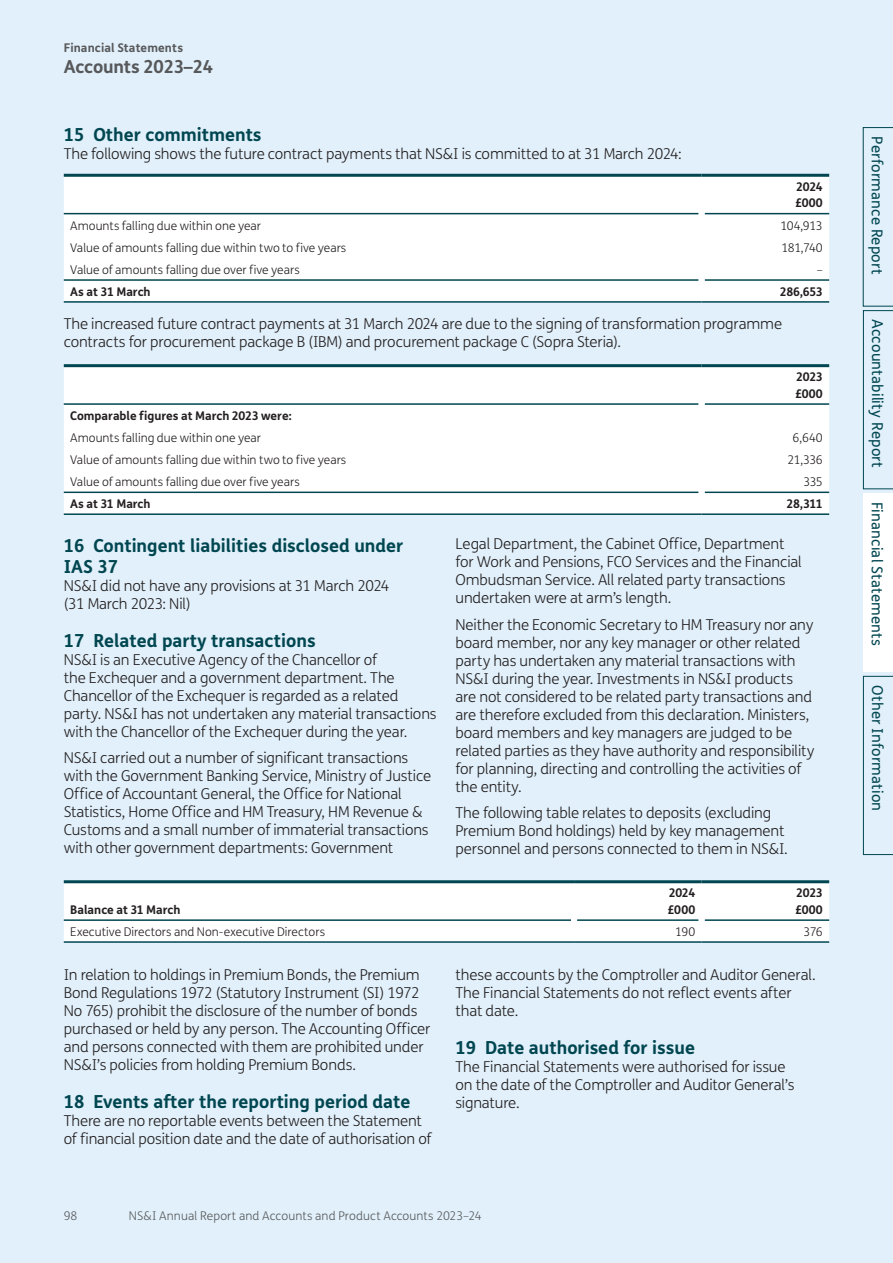
<style>
.page{position:relative;width:893px;height:1263px;background:#e1f0fa}
.page>*{position:absolute;margin:0;border:0;box-sizing:border-box;transform-origin:0 0}
.t1{font:700 18px/21px "NSI Everyday";color:#004650}
.t2{font:700 18px "NSI Everyday";letter-spacing:-.01em;color:#57585a}
.t3{font:300 15px/18px "NSI Everyday";letter-spacing:-.01em;color:#231f20}
.t4{font:15px "NSI Everyday";letter-spacing:.01em;color:#004650}
.t5{font:300 12px "NSI Everyday";color:#231f20}
.t6{font:700 12px/16.5px "NSI Everyday";letter-spacing:-.005em;color:#231f20}
.t7{font:300 12px "NSI Everyday";letter-spacing:.01em;color:#57585a}
.t8{font:700 12px "NSI Everyday";letter-spacing:.01em;color:#57585a}
</style>
<div class="page">
<svg style="left:863px;top:127px;width:30px;height:362px"></svg>
<div style="left:863px;top:493px;width:30px;height:179px;background:#fff"></div>
<svg style="left:863px;top:676px;width:30px;height:179px"></svg>
<div style="left:64px;top:177px;width:765px;height:124px;background:#fff"></div>
<hr style="left:64px;top:213px;width:635px;height:1px;background:#004650">
<hr style="left:705px;top:213px;width:124px;height:1px;background:#004650">
<hr style="left:64px;top:279px;width:635px;height:2px;background:#004650">
<hr style="left:705px;top:279px;width:124px;height:2px;background:#004650">
<div style="left:699px;top:177px;width:6px;height:37px;background:#fff"></div>
<div style="left:699px;top:214px;width:6px;height:22px;background:#fff"></div>
<div style="left:699px;top:236px;width:6px;height:22px;background:#fff"></div>
<div style="left:699px;top:258px;width:6px;height:22px;background:#fff"></div>
<div style="left:699px;top:280px;width:6px;height:21px;background:#fff"></div>
<hr style="left:64px;top:301px;width:638px;height:2px;background:#004650">
<hr style="left:702px;top:301px;width:127px;height:2px;background:#004650">
<hr style="left:64px;top:174px;width:638px;height:3px;background:#004650">
<hr style="left:702px;top:174px;width:127px;height:3px;background:#004650">
<div style="left:64px;top:367px;width:765px;height:146px;background:#fff"></div>
<hr style="left:64px;top:403px;width:635px;height:2px;background:#004650">
<hr style="left:705px;top:403px;width:124px;height:2px;background:#004650">
<hr style="left:64px;top:492px;width:635px;height:1px;background:#004650">
<hr style="left:705px;top:492px;width:124px;height:1px;background:#004650">
<div style="left:699px;top:367px;width:6px;height:37px;background:#fff"></div>
<div style="left:699px;top:404px;width:6px;height:23px;background:#fff"></div>
<div style="left:699px;top:427px;width:6px;height:22px;background:#fff"></div>
<div style="left:699px;top:449px;width:6px;height:21px;background:#fff"></div>
<div style="left:699px;top:470px;width:6px;height:22px;background:#fff"></div>
<div style="left:699px;top:492px;width:6px;height:21px;background:#fff"></div>
<hr style="left:64px;top:513px;width:638px;height:2px;background:#004650">
<hr style="left:702px;top:513px;width:127px;height:2px;background:#004650">
<hr style="left:64px;top:364px;width:638px;height:3px;background:#004650">
<hr style="left:702px;top:364px;width:127px;height:3px;background:#004650">
<div style="left:64px;top:883px;width:765px;height:58px;background:#fff"></div>
<hr style="left:64px;top:919px;width:507px;height:2px;background:#004650">
<hr style="left:577px;top:919px;width:122px;height:2px;background:#004650">
<hr style="left:705px;top:919px;width:124px;height:2px;background:#004650">
<div style="left:571px;top:883px;width:6px;height:37px;background:#fff"></div>
<div style="left:699px;top:883px;width:6px;height:37px;background:#fff"></div>
<div style="left:571px;top:920px;width:6px;height:21px;background:#fff"></div>
<div style="left:699px;top:920px;width:6px;height:21px;background:#fff"></div>
<hr style="left:64px;top:880px;width:510px;height:3px;background:#004650">
<hr style="left:574px;top:880px;width:128px;height:3px;background:#004650">
<hr style="left:702px;top:880px;width:127px;height:3px;background:#004650">
<hr style="left:64px;top:941px;width:510px;height:2px;background:#004650">
<hr style="left:574px;top:941px;width:128px;height:2px;background:#004650">
<hr style="left:702px;top:941px;width:127px;height:2px;background:#004650">
<p class="t8" style="left:64px;top:39px;width:121px">Financial Statements</p>
<p class="t2" style="left:64px;top:54px;width:151px">Accounts 2023–24</p>
<p class="t1" style="left:64px;top:124px;width:199px">15 Other commitments</p>
<p class="t3" style="left:64px;top:145px;width:619px">The following shows the future contract payments that NS&amp;I is committed to at 31 March 2024:</p>
<p class="t6" style="left:795px;top:178px;width:29px">2024 £000</p>
<p class="t5" style="left:70px;top:218px;width:192px">Amounts falling due within one year</p>
<p class="t5" style="left:780px;top:218px;width:44px">104,913</p>
<p class="t5" style="left:70px;top:240px;width:278px">Value of amounts falling due within two to five years</p>
<p class="t5" style="left:781px;top:240px;width:43px">181,740</p>
<p class="t5" style="left:70px;top:262px;width:231px">Value of amounts falling due over five years</p>
<p class="t5" style="left:817px;top:262px;width:7px">–</p>
<p class="t6" style="left:70px;top:283px;width:82px">As at 31 March</p>
<p class="t6" style="left:780px;top:283px;width:44px">286,653</p>
<p class="t3" style="left:64px;top:315px;width:720px">The increased future contract payments at 31 March 2024 are due to the signing of transformation programme contracts for procurement package B (IBM) and procurement package C (Sopra Steria).</p>
<p class="t6" style="left:795px;top:368px;width:29px">2023 £000</p>
<p class="t6" style="left:70px;top:407px;width:223px">Comparable figures at March 2023 were:</p>
<p class="t5" style="left:70px;top:431px;width:192px">Amounts falling due within one year</p>
<p class="t5" style="left:793px;top:431px;width:32px">6,640</p>
<p class="t5" style="left:70px;top:452px;width:278px">Value of amounts falling due within two to five years</p>
<p class="t5" style="left:787px;top:452px;width:37px">21,336</p>
<p class="t5" style="left:70px;top:474px;width:231px">Value of amounts falling due over five years</p>
<p class="t5" style="left:803px;top:474px;width:21px">335</p>
<p class="t6" style="left:70px;top:495px;width:82px">As at 31 March</p>
<p class="t6" style="left:786px;top:495px;width:38px">28,311</p>
<p class="t1" style="left:64px;top:534px;width:341px">16 Contingent liabilities disclosed under<br>IAS 37</p>
<p class="t3" style="left:64px;top:576px;width:327px">NS&amp;I did not have any provisions at 31 March 2024 (31 March 2023: Nil)</p>
<p class="t1" style="left:64px;top:629px;width:253px">17 Related party transactions</p>
<p class="t3" style="left:64px;top:650px;width:374px">NS&amp;I is an Executive Agency of the Chancellor of<br>the Exchequer and a government department. The Chancellor of the Exchequer is regarded as a related party. NS&amp;I has not undertaken any material transactions with the Chancellor of the Exchequer during the year.</p>
<p class="t3" style="left:64px;top:749px;width:369px">NS&amp;I carried out a number of significant transactions with the Government Banking Service, Ministry of Justice Office of Accountant General, the Office for National Statistics, Home Office and HM Treasury, HM Revenue &amp; Customs and a small number of immaterial transactions with other government departments: Government</p>
<p class="t3" style="left:455px;top:535px;width:348px">Legal Department, the Cabinet Office, Department for Work and Pensions, FCO Services and the Financial Ombudsman Service. All related party transactions undertaken were at arm’s length.</p>
<p class="t3" style="left:455px;top:615px;width:360px">Neither the Economic Secretary to HM Treasury nor any board member, nor any key manager or other related party has undertaken any material transactions with NS&amp;I during the year. Investments in NS&amp;I products are not considered to be related party transactions and are therefore excluded from this declaration. Ministers, board members and key managers are judged to be related parties as they have authority and responsibility for planning, directing and controlling the activities of the entity.</p>
<p class="t3" style="left:455px;top:804px;width:334px">The following table relates to deposits (excluding<br>Premium Bond holdings) held by key management personnel and persons connected to them in NS&amp;I.</p>
<p class="t6" style="left:70px;top:901px;width:112px">Balance at 31 March</p>
<p class="t6" style="left:667px;top:884px;width:29px">2024 £000</p>
<p class="t6" style="left:795px;top:884px;width:29px">2023 £000</p>
<p class="t5" style="left:70px;top:924px;width:256px">Executive Directors and Non-executive Directors</p>
<p class="t5" style="left:675px;top:924px;width:22px">190</p>
<p class="t5" style="left:804px;top:924px;width:21px">376</p>
<p class="t3" style="left:64px;top:965px;width:368px">In relation to holdings in Premium Bonds, the Premium Bond Regulations 1972 (Statutory Instrument (SI) 1972<br>No 765) prohibit the disclosure of the number of bonds purchased or held by any person. The Accounting Officer and persons connected with them are prohibited under NS&amp;I’s policies from holding Premium Bonds.</p>
<p class="t1" style="left:64px;top:1090px;width:348px">18 Events after the reporting period date</p>
<p class="t3" style="left:64px;top:1111px;width:369px">There are no reportable events between the Statement of financial position date and the date of authorisation of</p>
<p class="t3" style="left:455px;top:965px;width:362px">these accounts by the Comptroller and Auditor General.<br>The Financial Statements do not reflect events after that date.</p>
<p class="t1" style="left:455px;top:1036px;width:241px">19 Date authorised for issue</p>
<p class="t3" style="left:455px;top:1057px;width:340px">The Financial Statements were authorised for issue on the date of the Comptroller and Auditor General’s signature.</p>
<p class="t7" style="left:64px;top:1209px;width:15px">98</p>
<p class="t7" style="left:129px;top:1209px;width:354px">NS&amp;I Annual Report and Accounts and Product Accounts 2023–24</p>
<p class="t4" style="left:887px;top:136px;width:140px;rotate:90deg">Performance Report</p>
<p class="t4" style="left:887px;top:319px;width:150px;rotate:90deg">Accountability Report</p>
<p class="t4" style="left:886px;top:502px;width:146px;rotate:90deg">Financial Statements</p>
<p class="t4" style="left:887px;top:685px;width:128px;rotate:90deg">Other Information</p>
</div>
